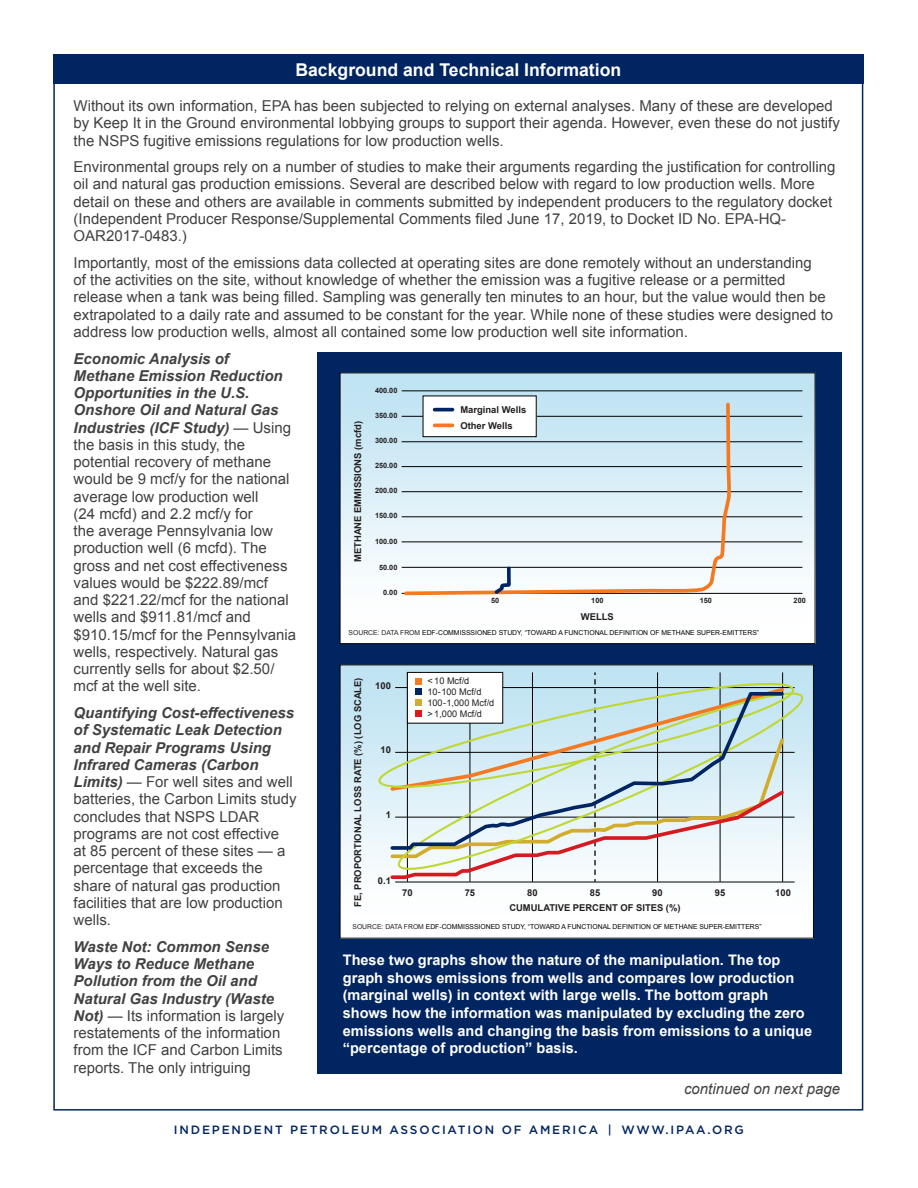
<style>
.page{position:relative;width:918px;height:1188px;background:#fff}
.page>*{position:absolute;margin:0;border:0;box-sizing:border-box;transform-origin:0 0}
.t1{font:700 17.7px "Arial";color:#fff}
.t2{font:15px/17.2px "Arial";color:#414042}
.t3{font:italic 15px "Arial";color:#414042}
.t4{font:700 14.55px/17.5px "Arial";color:#fff}
.t5{font:500 12px "Gotham";letter-spacing:.15em;color:#002561}
.t6{font:700 9.45px/15.8px "Arial";color:#231f20}
.t7{font:9.15px/10.9px "Arial";color:#231f20}
.t8{font:700 7.35px "Arial";color:#231f20}
.t9{font:6.75px "Arial";color:#000}
.s1{font-weight:700;font-style:italic}
.s2{color:#231f20}
</style>
<div class="page">
<div style="left:317px;top:353px;width:525px;height:721px;background:#002561"></div>
<div style="left:340px;top:373px;width:475px;height:271px;background:linear-gradient(to bottom,#badff0,#fff)"></div>
<div style="left:340px;top:373px;width:475px;height:271px;border:1px solid #000"></div>
<hr style="left:402px;top:466px;width:400px;height:1px;background:#000">
<hr style="left:402px;top:441px;width:400px;height:1px;background:#000">
<hr style="left:402px;top:416px;width:400px;height:1px;background:#000">
<hr style="left:402px;top:391px;width:400px;height:1px;background:#000">
<hr style="left:402px;top:491px;width:400px;height:1px;background:#000">
<hr style="left:402px;top:517px;width:400px;height:1px;background:#000">
<hr style="left:402px;top:542px;width:400px;height:1px;background:#000">
<hr style="left:402px;top:567px;width:400px;height:1px;background:#000">
<hr style="left:402px;top:593px;width:400px;height:1px;background:#000">
<svg style="left:402px;top:401px;width:332px;height:196px;background:#d6e3e8"></svg>
<svg style="left:491px;top:565px;width:22px;height:79px;background:#e2e2e4"></svg>
<div style="left:423px;top:396px;width:113px;height:41px;background:#fff"></div>
<div style="left:423px;top:396px;width:114px;height:41px;border:1px solid #000"></div>
<hr style="left:435px;top:408px;width:17px;height:3px;background:#002561">
<hr style="left:435px;top:424px;width:17px;height:3px;background:#f47920">
<div style="left:340px;top:665px;width:473px;height:273px;background:linear-gradient(to bottom,#bbe1f1,#fff)"></div>
<hr style="left:395px;top:882px;width:400px;height:1px;background:#000">
<svg style="left:374px;top:677px;width:422px;height:117px;background:#cce8ef"></svg>
<svg style="left:787px;top:684px;width:20px;height:195px;background:#d9edf0"></svg>
<svg style="left:388px;top:672px;width:399px;height:210px;background:#d1dcd9"></svg>
<div style="left:53px;top:54px;width:810px;height:30px;background:#002561"></div>
<p class="t1" style="left:295px;top:58px;width:327px">Background and Technical Information</p>
<p class="t2" style="left:74px;top:97px;width:768px">Without its own information, EPA has been subjected to relying on external analyses. Many of these are developed by Keep It in the Ground environmental lobbying groups to support their agenda. However, even these do not justify the NSPS fugitive emissions regulations for low production wells.</p>
<p class="t2" style="left:74px;top:158px;width:763px">Environmental groups rely on a number of studies to make their arguments regarding the justification for controlling oil and natural gas production emissions. Several are described below with regard to low production wells. More detail on these and others are available in comments submitted by independent producers to the regulatory docket (Independent Producer Response/Supplemental Comments filed June 17, 2019, to Docket ID No. EPA-HQ-OAR2017-0483.)</p>
<p class="t2" style="left:74px;top:254px;width:761px">Importantly, most of the emissions data collected at operating sites are done remotely without an understanding<br>of the activities on the site, without knowledge of whether the emission was a fugitive release or a permitted release when a tank was being filled. Sampling was generally ten minutes to an hour, but the value would then be extrapolated to a daily rate and assumed to be constant for the year. While none of these studies were designed to address low production wells, almost all contained some low production well site information.</p>
<p class="t2" style="left:74px;top:350px;width:224px"><span class="s1">Economic Analysis of<br>Methane Emission Reduction<br>Opportunities in the U.S.<br>Onshore Oil and Natural Gas<br>Industries (ICF Study)</span> — Using the basis in this study, the potential recovery of methane would be 9 mcf/y for the national average low production well<br>(24 mcfd) and 2.2 mcf/y for<br>the average Pennsylvania low production well (6 mcfd). The gross and net cost effectiveness values would be $222.89/mcf and $221.22/mcf for the national wells and $911.81/mcf and $910.15/mcf for the Pennsylvania wells, respectively. Natural gas currently sells for about $2.50/ mcf at the well site.</p>
<p class="t2" style="left:74px;top:704px;width:224px"><span class="s1">Quantifying Cost-effectiveness of Systematic Leak Detection and Repair Programs Using<br>Infrared Cameras (Carbon<br>Limits)</span> — For well sites and well batteries, the Carbon Limits study concludes that NSPS LDAR programs are not cost effective<br>at 85 percent of these sites — a percentage that exceeds the share of natural gas production facilities that are low production wells.</p>
<p class="t2" style="left:74px;top:938px;width:212px"><span class="s1">Waste Not: Common Sense<br>Ways to Reduce Methane<br>Pollution from the Oil and<br>Natural Gas Industry (Waste<br>Not)</span> — Its information is largely restatements of the information from the ICF and Carbon Limits reports. The only intriguing</p>
<p class="t3" style="left:684px;top:1079px;width:157px">continued on next page</p>
<p class="t8" style="left:375px;top:385px;width:24px">400.00</p>
<p class="t8" style="left:375px;top:410px;width:24px">350.00</p>
<p class="t8" style="left:375px;top:436px;width:24px">300.00</p>
<p class="t8" style="left:375px;top:460px;width:24px">250.00</p>
<p class="t8" style="left:375px;top:485px;width:24px">200.00</p>
<p class="t6" style="left:460px;top:402px;width:67px">Marginal Wells<br>Other Wells</p>
<p class="t6" style="left:350px;top:562px;width:143px;rotate:-90deg">METHANE EMMISSIONS (mcfd)</p>
<p class="t8" style="left:375px;top:511px;width:24px">150.00</p>
<p class="t8" style="left:375px;top:536px;width:24px">100.00</p>
<p class="t8" style="left:379px;top:562px;width:20px">50.00</p>
<p class="t8" style="left:383px;top:588px;width:16px">0.00</p>
<p class="t8" style="left:491px;top:596px;width:10px">50</p>
<p class="t8" style="left:591px;top:596px;width:14px">100</p>
<p class="t8" style="left:700px;top:596px;width:14px">150</p>
<p class="t8" style="left:794px;top:596px;width:14px">200</p>
<p class="t6" style="left:581px;top:609px;width:35px">WELLS</p>
<p class="t9" style="left:349px;top:628px;width:412px"><span class="s2">SOURCE: DATA FROM</span> EDF-COMMISSSIONED STUDY, “TOWARD A FUNCTIONAL DEFINITION OF METHANE SUPER-EMITTERS”</p>
<p class="t7" style="left:427px;top:676px;width:68px">&lt; 10 Mcf/d<br>10-100 Mcf/d<br>100-1,000 Mcf/d &gt; 1,000 Mcf/d</p>
<p class="t6" style="left:350px;top:907px;width:231px;rotate:-90deg">FE, PROPORTIONAL LOSS RATE (%) (LOG SCALE)</p>
<p class="t6" style="left:375px;top:678px;width:17px">100</p>
<p class="t6" style="left:381px;top:742px;width:12px">10</p>
<p class="t6" style="left:386px;top:808px;width:7px">1</p>
<p class="t6" style="left:378px;top:873px;width:15px">0.1</p>
<p class="t6" style="left:402px;top:885px;width:12px">70</p>
<p class="t6" style="left:465px;top:885px;width:12px">75</p>
<p class="t6" style="left:527px;top:885px;width:12px">80</p>
<p class="t6" style="left:590px;top:885px;width:12px">85</p>
<p class="t6" style="left:652px;top:885px;width:12px">90</p>
<p class="t6" style="left:715px;top:885px;width:12px">95</p>
<p class="t6" style="left:775px;top:885px;width:17px">100</p>
<p class="t6" style="left:509px;top:900px;width:173px">CUMULATIVE PERCENT OF SITES (%)</p>
<p class="t9" style="left:353px;top:923px;width:411px"><span class="s2">SOURCE: DATA FROM</span> EDF-COMMISSSIONED STUDY, “TOWARD A FUNCTIONAL DEFINITION OF METHANE SUPER-EMITTERS”</p>
<p class="t4" style="left:343px;top:952px;width:471px">These two graphs show the nature of the manipulation. The top graph shows emissions from wells and compares low production (marginal wells) in context with large wells. The bottom graph shows how the information was manipulated by excluding the zero emissions wells and changing the basis from emissions to a unique “percentage of production” basis.</p>
<p class="t5" style="left:174px;top:1122px;width:572px">INDEPENDENT PETROLEUM ASSOCIATION OF AMERICA | WWW.IPAA.ORG</p>
</div>
